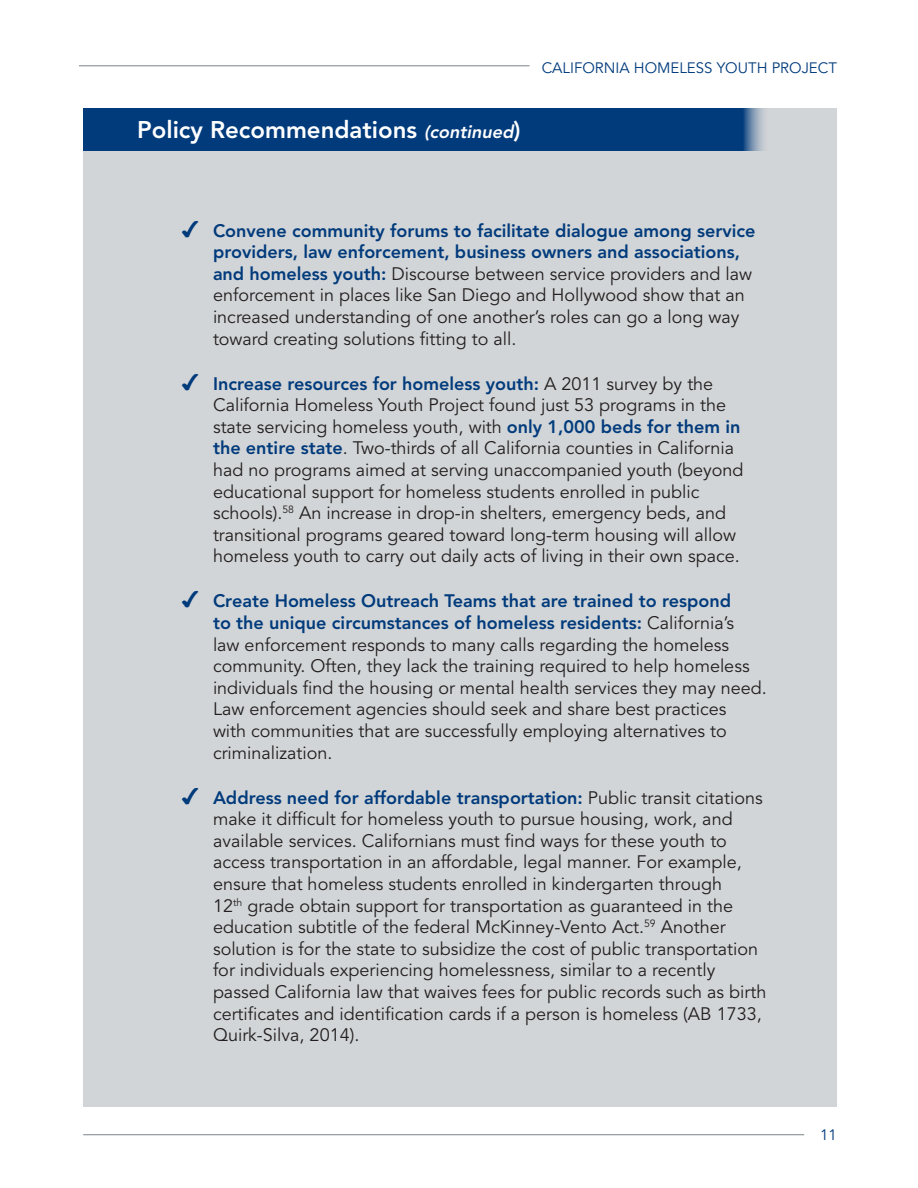
<style>
.page{position:relative;width:918px;height:1188px;background:#fff}
.page>*{position:absolute;margin:0;border:0;box-sizing:border-box;transform-origin:0 0}
.t1{font:800 24px "Avenir";color:#fff}
.Colorful_List_-_Acce{font:18px/21.6px "Avenir";color:#231f20}
.t2{font:15px "Avenir";color:#013b7c}
.s1{font-style:italic;font-size:18px}
.s2{font-family:"Arial Unicode MS";font-size:21px;color:#013b7c}
.s3{font-weight:800;color:#013b7c}
</style>
<div class="page">
<hr style="left:83px;top:1134px;width:721px;height:1px;background:#6a747b">
<hr style="left:79px;top:65px;width:451px;height:1px;background:#6a747b">
<div style="left:83px;top:108px;width:754px;height:999px;background:#d2d5d7"></div>
<div style="left:83px;top:108px;width:687px;height:43px;background:#013b7c"></div>
<p class="t1" style="left:137px;top:115px;width:385px">Policy Recommendations <span class="s1">(continued</span>)</p>
<p class="t2" style="left:542px;top:59px;width:297px">CALIFORNIA HOMELESS YOUTH PROJECT</p>
<p class="Colorful_List_-_Acce" style="left:213px;top:220px;width:544px;text-indent:-32px"><span class="s2">✔</span> <span class="s3">Convene community forums to facilitate dialogue among service providers, law enforcement, business owners and associations, and homeless youth:</span> Discourse between service providers and law enforcement in places like San Diego and Hollywood show that an increased understanding of one another’s roles can go a long way toward creating solutions fitting to all.</p>
<p class="Colorful_List_-_Acce" style="left:213px;top:373px;width:532px;text-indent:-32px"><span class="s2">✔</span> <span class="s3">Increase resources for homeless youth:</span> A 2011 survey by the California Homeless Youth Project found just 53 programs in the state servicing homeless youth, with <span class="s3">only 1,000 beds for them in the entire state</span>. Two-thirds of all California counties in California had no programs aimed at serving unaccompanied youth (beyond educational support for homeless students enrolled in public schools).<sup>58</sup> An increase in drop-in shelters, emergency beds, and transitional programs geared toward long-term housing will allow homeless youth to carry out daily acts of living in their own space.</p>
<p class="Colorful_List_-_Acce" style="left:213px;top:591px;width:555px;text-indent:-32px"><span class="s2">✔</span> <span class="s3">Create Homeless Outreach Teams that are trained to respond<br>to the unique circumstances of homeless residents:</span> California’s<br>law enforcement responds to many calls regarding the homeless community. Often, they lack the training required to help homeless individuals find the housing or mental health services they may need.<br>Law enforcement agencies should seek and share best practices<br>with communities that are successfully employing alternatives to criminalization.</p>
<p class="Colorful_List_-_Acce" style="left:213px;top:787px;width:555px;text-indent:-32px"><span class="s2">✔</span> <span class="s3">Address need for affordable transportation:</span> Public transit citations make it difficult for homeless youth to pursue housing, work, and available services. Californians must find ways for these youth to access transportation in an affordable, legal manner. For example, ensure that homeless students enrolled in kindergarten through<br>12<sup>th</sup> grade obtain support for transportation as guaranteed in the education subtitle of the federal McKinney-Vento Act.<sup>59</sup> Another solution is for the state to subsidize the cost of public transportation for individuals experiencing homelessness, similar to a recently passed California law that waives fees for public records such as birth certificates and identification cards if a person is homeless (AB 1733, Quirk-Silva, 2014).</p>
<p class="t2" style="left:820px;top:1126px;width:18px">11</p>
</div>
